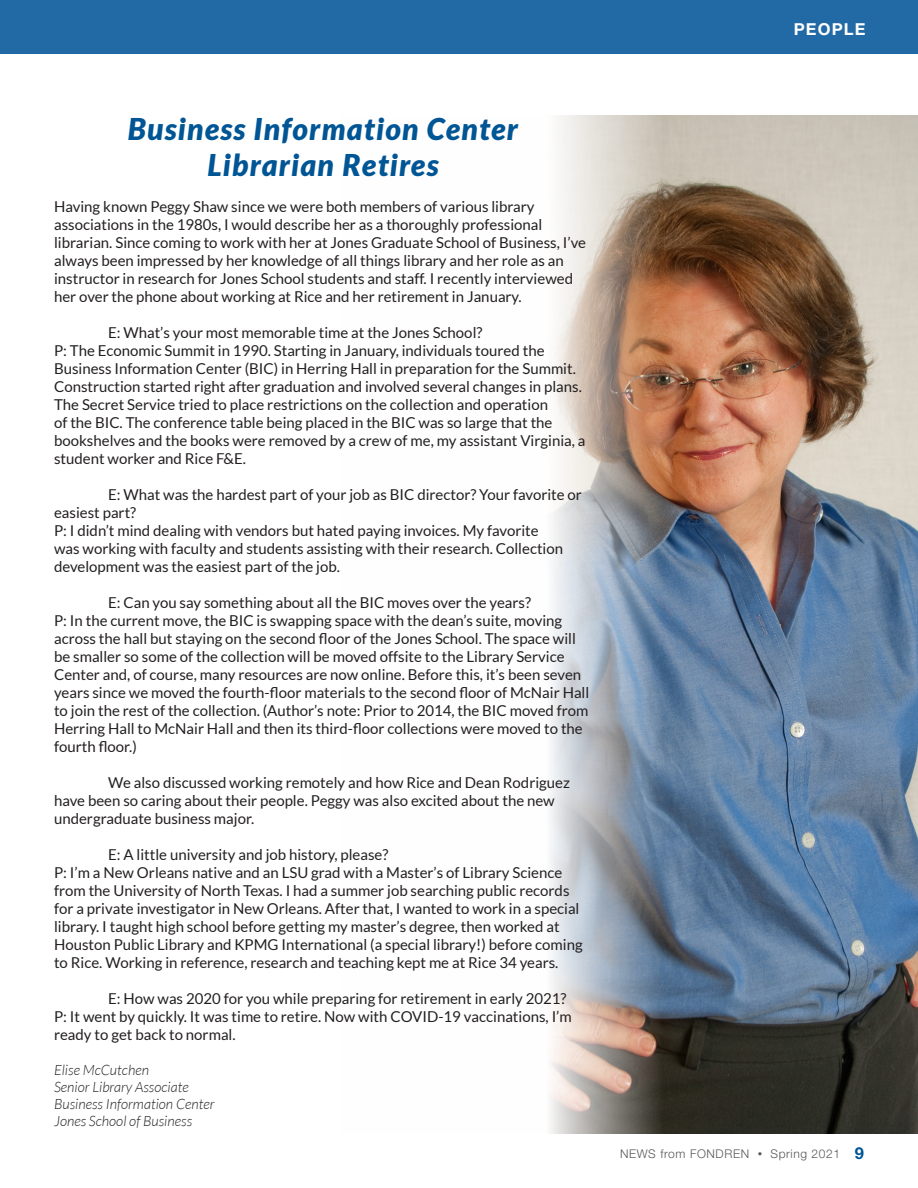
<style>
.page{position:relative;width:918px;height:1188px;background:#fff}
.page>*{position:absolute;margin:0;border:0;box-sizing:border-box;transform-origin:0 0}
.t1{font:italic 900 30px/36px "Lato";letter-spacing:.04em;color:#005595;text-align:center}
.t2{font:700 16.5px "Helvetica Neue LT Std";letter-spacing:.065em;color:#fff}
.t3{font:15px/18px "Lato";color:#231f20}
.t4{font:italic 300 14.25px/17.1px "Lato";color:#231f20}
.t5{font:300 12px "Helvetica Neue LT Std";letter-spacing:.05em;color:#57585a}
.s1{font-size:9px}
.s2{font-weight:700;font-size:16.5px;color:#005595}
</style>
<div class="page">
<div style="left:0;top:0;width:918px;height:54px;background:#216aa5"></div>
<img style="left:550px;top:115px;width:368px;height:1019px">
<p class="t2" style="left:794px;top:18px;width:73px">PEOPLE</p>
<h2 class="t1" style="left:128px;top:111px;width:392px">Business Information Center<br>Librarian Retires</h2>
<p class="t3" style="left:54px;top:197px;width:533px">Having known Peggy Shaw since we were both members of various library associations in the 1980s, I would describe her as a thoroughly professional librarian. Since coming to work with her at Jones Graduate School of Business, I’ve always been impressed by her knowledge of all things library and her role as an instructor in research for Jones School students and staff. I recently interviewed her over the phone about working at Rice and her retirement in January.</p>
<p class="t3" style="left:108px;top:323px;width:376px">E: What’s your most memorable time at the Jones School?</p>
<p class="t3" style="left:54px;top:341px;width:533px">P: The Economic Summit in 1990. Starting in January, individuals toured the Business Information Center (BIC) in Herring Hall in preparation for the Summit.<br>Construction started right after graduation and involved several changes in plans.<br>The Secret Service tried to place restrictions on the collection and operation<br>of the BIC. The conference table being placed in the BIC was so large that the bookshelves and the books were removed by a crew of me, my assistant Virginia, a student worker and Rice F&amp;E.</p>
<p class="t3" style="left:54px;top:485px;width:529px;text-indent:54px">E: What was the hardest part of your job as BIC director? Your favorite or easiest part?</p>
<p class="t3" style="left:54px;top:521px;width:511px">P: I didn’t mind dealing with vendors but hated paying invoices. My favorite was working with faculty and students assisting with their research. Collection development was the easiest part of the job.</p>
<p class="t3" style="left:108px;top:593px;width:425px">E: Can you say something about all the BIC moves over the years?</p>
<p class="t3" style="left:54px;top:611px;width:537px">P: In the current move, the BIC is swapping space with the dean’s suite, moving across the hall but staying on the second floor of the Jones School. The space will be smaller so some of the collection will be moved offsite to the Library Service Center and, of course, many resources are now online. Before this, it’s been seven years since we moved the fourth-floor materials to the second floor of McNair Hall to join the rest of the collection. (Author’s note: Prior to 2014, the BIC moved from Herring Hall to McNair Hall and then its third-floor collections were moved to the fourth floor.)</p>
<p class="t3" style="left:54px;top:773px;width:517px;text-indent:54px">We also discussed working remotely and how Rice and Dean Rodriguez have been so caring about their people. Peggy was also excited about the new undergraduate business major.</p>
<p class="t3" style="left:108px;top:845px;width:282px">E: A little university and job history, please?</p>
<p class="t3" style="left:54px;top:863px;width:530px">P: I’m a New Orleans native and an LSU grad with a Master’s of Library Science from the University of North Texas. I had a summer job searching public records for a private investigator in New Orleans. After that, I wanted to work in a special library. I taught high school before getting my master’s degree, then worked at Houston Public Library and KPMG International (a special library!) before coming to Rice. Working in reference, research and teaching kept me at Rice 34 years.</p>
<p class="t3" style="left:108px;top:989px;width:460px">E: How was 2020 for you while preparing for retirement in early 2021?</p>
<p class="t3" style="left:54px;top:1007px;width:519px">P: It went by quickly. It was time to retire. Now with COVID-19 vaccinations, I’m ready to get back to normal.</p>
<p class="t4" style="left:54px;top:1062px;width:162px">Elise McCutchen<br>Senior Library Associate<br>Business Information Center<br>Jones School of Business</p>
<p class="t5" style="left:620px;top:1146px;width:245px">NEWS from FONDREN <span class="s1">•</span> Spring 2021 <span class="s2">9</span></p>
</div>
